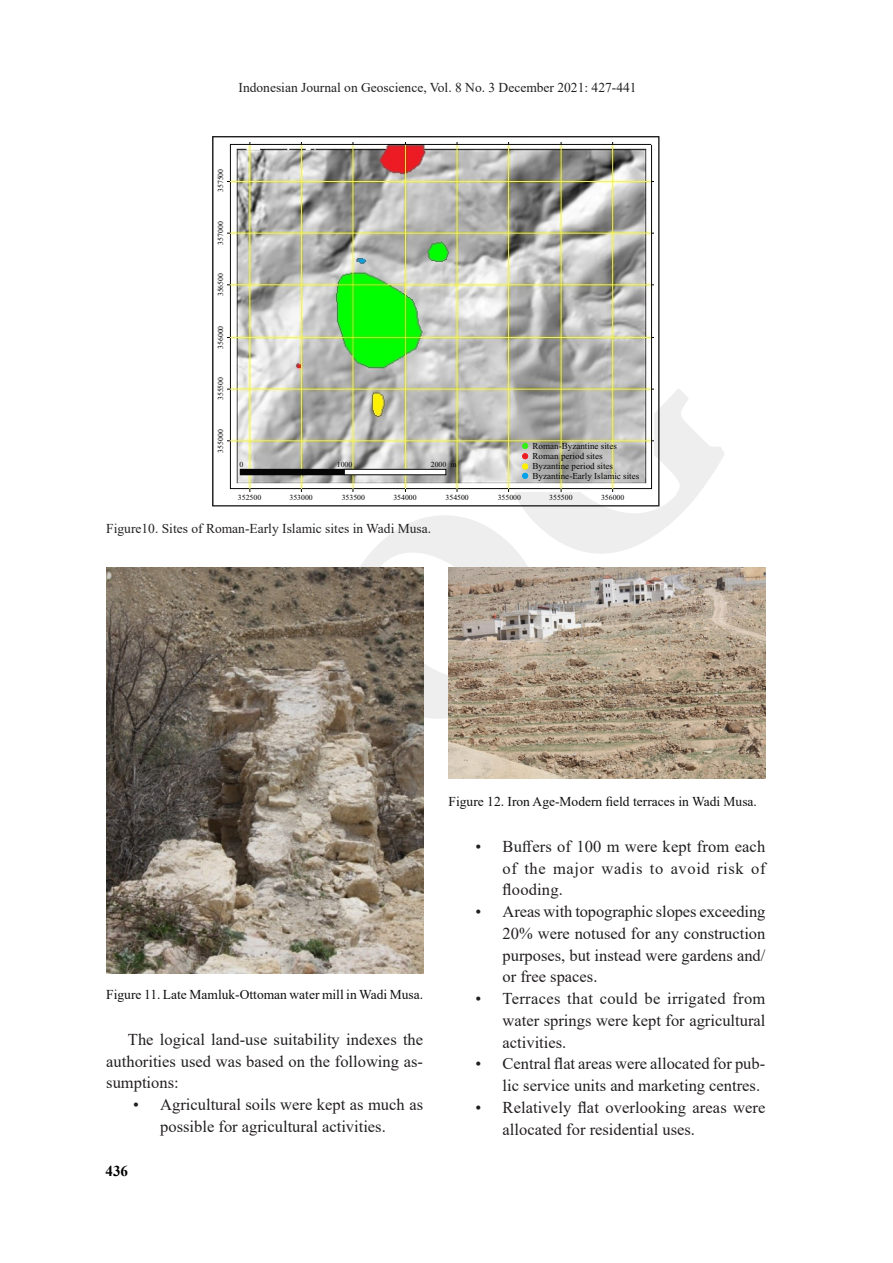
<style>
.page{position:relative;width:893px;height:1263px;background:#fff}
.page>*{position:absolute;margin:0;border:0;box-sizing:border-box;transform-origin:0 0}
.t1{font:16.5px/21.8px "Times New Roman";color:#231f20;text-align:justify}
.t2{font:700 15px "Times New Roman";color:#000}
.t3{font:13.5px "Times New Roman";color:#231f20}
.t4{font:13.5px "Times New Roman";color:#0d0d0d}
.t5{font:9px/10.1px "Times New Roman";color:#040504}
.t6{font:7.8px "Times New Roman";color:#040504}
</style>
<div class="page">
<img style="left:106px;top:567px;width:317px;height:406px">
<img style="left:449px;top:567px;width:316px;height:212px">
<img style="left:227px;top:142px;width:427px;height:349px">
<svg style="left:522px;top:443px;width:6px;height:36px"></svg>
<div style="left:240px;top:469px;width:104px;height:6px;background:#040504"></div>
<div style="left:344px;top:469px;width:102px;height:6px;background:#fff"></div>
<div style="left:344px;top:469px;width:102px;height:6px;border:1px solid #040504"></div>
<p class="t3" style="left:239px;top:78px;width:400px">Indonesian Journal on Geoscience, Vol. 8 No. 3 December 2021: 427-441</p>
<p class="t6" style="left:215px;top:192px;width:25px;rotate:-90deg">357500</p>
<p class="t6" style="left:215px;top:245px;width:25px;rotate:-90deg">357000</p>
<p class="t6" style="left:215px;top:296px;width:25px;rotate:-90deg">356500</p>
<p class="t6" style="left:215px;top:349px;width:25px;rotate:-90deg">356000</p>
<p class="t6" style="left:215px;top:400px;width:25px;rotate:-90deg">355500</p>
<p class="t6" style="left:215px;top:453px;width:25px;rotate:-90deg">355000</p>
<p class="t6" style="left:240px;top:459px;width:5px">0</p>
<p class="t6" style="left:337px;top:459px;width:17px">1000</p>
<p class="t6" style="left:431px;top:459px;width:27px">2000 m</p>
<p class="t5" style="left:533px;top:441px;width:108px">Roman-Byzantine sites<br>Roman period sites<br>Byzantine period sites<br>Byzantine-Early Islamic sites</p>
<p class="t6" style="left:238px;top:492px;width:25px">352500</p>
<p class="t6" style="left:290px;top:492px;width:25px">353000</p>
<p class="t6" style="left:342px;top:492px;width:25px">353500</p>
<p class="t6" style="left:393px;top:492px;width:25px">354000</p>
<p class="t6" style="left:446px;top:492px;width:25px">354500</p>
<p class="t6" style="left:498px;top:492px;width:25px">355000</p>
<p class="t6" style="left:549px;top:492px;width:25px">355500</p>
<p class="t6" style="left:601px;top:492px;width:25px">356000</p>
<p class="t3" style="left:106px;top:519px;width:326px">Figure10. Sites of Roman-Early Islamic sites in Wadi Musa.</p>
<p class="t4" style="left:106px;top:985px;width:318px">Figure 11. Late Mamluk-Ottoman water mill in Wadi Musa.</p>
<p class="t1" style="left:106px;top:1028px;width:318px;text-indent:22px">The logical land-use suitability indexes the authorities used was based on the following as&shy;sumptions:</p>
<p class="t1" style="left:160px;top:1093px;width:264px;text-indent:-27px">• Agricultural soils were kept as much as possible for agricultural activities.</p>
<p class="t2" style="left:106px;top:1160px;width:24px">436</p>
<p class="t4" style="left:449px;top:792px;width:310px">Figure 12. Iron Age-Modern field terraces in Wadi Musa.</p>
<p class="t1" style="left:503px;top:835px;width:264px;text-indent:-27px">• Buffers of 100 m were kept from each of the major wadis to avoid risk of flooding.</p>
<p class="t1" style="left:503px;top:900px;width:264px;text-indent:-27px">• Areas with topographic slopes exceeding 20% were notused for any construction purposes, but instead were gardens and/ or free spaces.</p>
<p class="t1" style="left:503px;top:987px;width:264px;text-indent:-27px">• Terraces that could be irrigated from water springs were kept for agricultural activities.</p>
<p class="t1" style="left:503px;top:1052px;width:264px;text-indent:-27px">• Central flat areas were allocated for pub&shy;lic service units and marketing centres.</p>
<p class="t1" style="left:503px;top:1096px;width:264px;text-indent:-27px">• Relatively flat overlooking areas were allocated for residential uses.</p>
</div>
